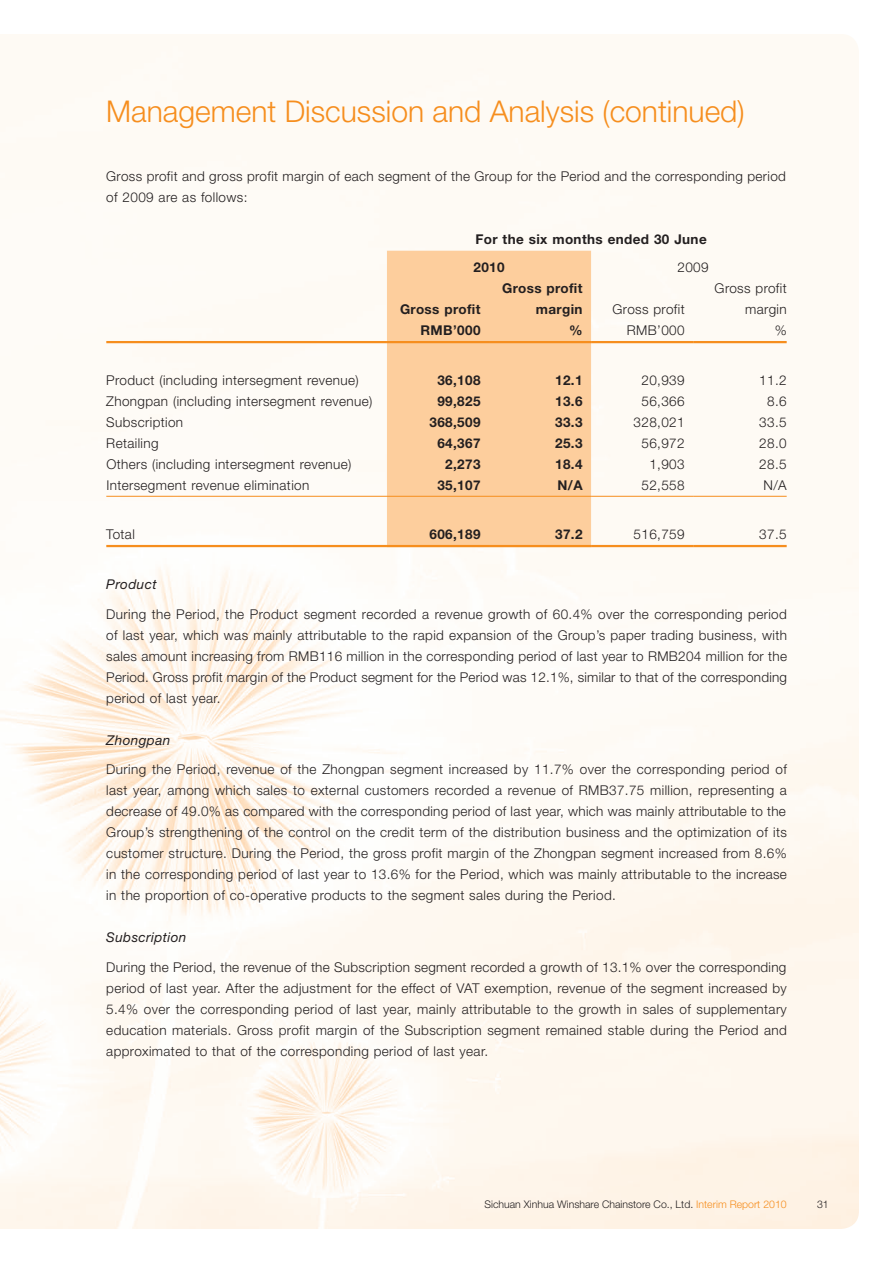
<style>
.page{position:relative;width:893px;height:1263px;background:#fff}
.page>*{position:absolute;margin:0;border:0;box-sizing:border-box;transform-origin:0 0}
.t1{font:300 30px "Helvetica Neue LT Std";color:#f68e1e}
.t2{font:300 13.5px/21px "Helvetica Neue LT Std";letter-spacing:.03em;color:#231f20;text-align:justify}
.t3{font:700 13.5px/27.5px "Helvetica Neue LT Std";letter-spacing:.03em;color:#231f20}
.t4{font:italic 13.5px "Helvetica Neue LT Std";letter-spacing:.03em;color:#231f20}
.t5{font:300 10.5px "Helvetica Neue LT Std";color:#231f20}
.s1{color:#f68e1e}
</style>
<div class="page">
<img style="left:0;top:34px;width:859px;height:1195px">
<div style="left:387px;top:251px;width:204px;height:294px;background:#fdce9d"></div>
<hr style="left:106px;top:341px;width:281px;height:2px;background:#f68e1e">
<hr style="left:387px;top:341px;width:102px;height:2px;background:#f68e1e">
<hr style="left:489px;top:341px;width:102px;height:2px;background:#f68e1e">
<hr style="left:591px;top:341px;width:102px;height:2px;background:#f68e1e">
<hr style="left:693px;top:341px;width:94px;height:2px;background:#f68e1e">
<hr style="left:106px;top:496px;width:281px;height:1px;background:#f68e1e">
<hr style="left:387px;top:496px;width:102px;height:1px;background:#f68e1e">
<hr style="left:489px;top:496px;width:102px;height:1px;background:#f68e1e">
<hr style="left:591px;top:496px;width:102px;height:1px;background:#f68e1e">
<hr style="left:693px;top:496px;width:94px;height:1px;background:#f68e1e">
<hr style="left:106px;top:545px;width:281px;height:2px;background:#f68e1e">
<hr style="left:387px;top:545px;width:102px;height:2px;background:#f68e1e">
<hr style="left:489px;top:545px;width:102px;height:2px;background:#f68e1e">
<hr style="left:591px;top:545px;width:102px;height:2px;background:#f68e1e">
<hr style="left:693px;top:545px;width:94px;height:2px;background:#f68e1e">
<h1 class="t1" style="left:106px;top:93px;width:640px">Management Discussion and Analysis (continued)</h1>
<p class="t2" style="left:106px;top:166px;width:681px">Gross profit and gross profit margin of each segment of the Group for the Period and the corresponding period of 2009 are as follows:</p>
<p class="t3" style="left:473px;top:225px;width:235px">For the six months ended 30 June<br>2010</p>
<p class="t2" style="left:677px;top:256px;width:33px">2009</p>
<p class="t3" style="left:400px;top:295px;width:82px">Gross profit</p>
<p class="t3" style="left:502px;top:277px;width:82px;line-height:21px;text-align:right">Gross profit margin</p>
<p class="t2" style="left:613px;top:298px;width:74px">Gross profit</p>
<p class="t2" style="left:715px;top:277px;width:74px;text-align:right">Gross profit margin</p>
<p class="t3" style="left:420px;top:316px;width:62px">RMB’000</p>
<p class="t3" style="left:569px;top:316px;width:15px">%</p>
<p class="t2" style="left:627px;top:319px;width:59px">RMB’000</p>
<p class="t2" style="left:775px;top:319px;width:14px">%</p>
<p class="t2" style="left:106px;top:370px;width:254px">Product (including intersegment revenue)</p>
<p class="t3" style="left:437px;top:366px;width:45px">36,108</p>
<p class="t3" style="left:555px;top:366px;width:29px">12.1</p>
<p class="t2" style="left:641px;top:370px;width:45px">20,939</p>
<p class="t2" style="left:759px;top:370px;width:29px">11.2</p>
<p class="t2" style="left:106px;top:391px;width:268px">Zhongpan (including intersegment revenue)</p>
<p class="t3" style="left:437px;top:387px;width:45px">99,825</p>
<p class="t3" style="left:555px;top:387px;width:29px">13.6</p>
<p class="t2" style="left:641px;top:391px;width:45px">56,366</p>
<p class="t2" style="left:767px;top:391px;width:21px">8.6</p>
<p class="t2" style="left:106px;top:412px;width:78px">Subscription</p>
<p class="t3" style="left:429px;top:408px;width:53px">368,509</p>
<p class="t3" style="left:555px;top:408px;width:29px">33.3</p>
<p class="t2" style="left:634px;top:412px;width:53px">328,021</p>
<p class="t2" style="left:759px;top:412px;width:29px">33.5</p>
<p class="t2" style="left:106px;top:433px;width:54px">Retailing</p>
<p class="t3" style="left:437px;top:429px;width:45px">64,367</p>
<p class="t3" style="left:555px;top:429px;width:29px">25.3</p>
<p class="t2" style="left:641px;top:433px;width:45px">56,972</p>
<p class="t2" style="left:759px;top:433px;width:29px">28.0</p>
<p class="t2" style="left:106px;top:454px;width:247px">Others (including intersegment revenue)</p>
<p class="t3" style="left:445px;top:450px;width:37px">2,273</p>
<p class="t3" style="left:555px;top:450px;width:29px">18.4</p>
<p class="t2" style="left:649px;top:454px;width:37px">1,903</p>
<p class="t2" style="left:759px;top:454px;width:29px">28.5</p>
<p class="t2" style="left:106px;top:475px;width:205px">Intersegment revenue elimination</p>
<p class="t3" style="left:437px;top:471px;width:45px">35,107</p>
<p class="t3" style="left:558px;top:471px;width:27px">N/A</p>
<p class="t2" style="left:641px;top:475px;width:45px">52,558</p>
<p class="t2" style="left:763px;top:475px;width:25px">N/A</p>
<p class="t2" style="left:106px;top:523px;width:30px">Total</p>
<p class="t3" style="left:429px;top:520px;width:53px">606,189</p>
<p class="t3" style="left:555px;top:520px;width:29px">37.2</p>
<p class="t2" style="left:634px;top:523px;width:53px">516,759</p>
<p class="t2" style="left:759px;top:523px;width:29px">37.5</p>
<p class="t4" style="left:106px;top:576px;width:52px">Product</p>
<p class="t2" style="left:106px;top:603px;width:682px">During the Period, the Product segment recorded a revenue growth of 60.4% over the corresponding period of last year, which was mainly attributable to the rapid expansion of the Group’s paper trading business, with sales amount increasing from RMB116 million in the corresponding period of last year to RMB204 million for the Period. Gross profit margin of the Product segment for the Period was 12.1%, similar to that of the corresponding period of last year.</p>
<p class="t4" style="left:106px;top:732px;width:65px">Zhongpan</p>
<p class="t2" style="left:106px;top:759px;width:682px">During the Period, revenue of the Zhongpan segment increased by 11.7% over the corresponding period of last year, among which sales to external customers recorded a revenue of RMB37.75 million, representing a decrease of 49.0% as compared with the corresponding period of last year, which was mainly attributable to the Group’s strengthening of the control on the credit term of the distribution business and the optimization of its customer structure. During the Period, the gross profit margin of the Zhongpan segment increased from 8.6% in the corresponding period of last year to 13.6% for the Period, which was mainly attributable to the increase in the proportion of co-operative products to the segment sales during the Period.</p>
<p class="t4" style="left:106px;top:929px;width:82px">Subscription</p>
<p class="t2" style="left:106px;top:956px;width:682px">During the Period, the revenue of the Subscription segment recorded a growth of 13.1% over the corresponding period of last year. After the adjustment for the effect of VAT exemption, revenue of the segment increased by 5.4% over the corresponding period of last year, mainly attributable to the growth in sales of supplementary education materials. Gross profit margin of the Subscription segment remained stable during the Period and approximated to that of the corresponding period of last year.</p>
<p class="t5" style="left:485px;top:1198px;width:304px">Sichuan Xinhua Winshare Chainstore Co., Ltd. <span class="s1">Interim Report 2010</span></p>
<p class="t5" style="left:817px;top:1198px;width:13px">31</p>
</div>
